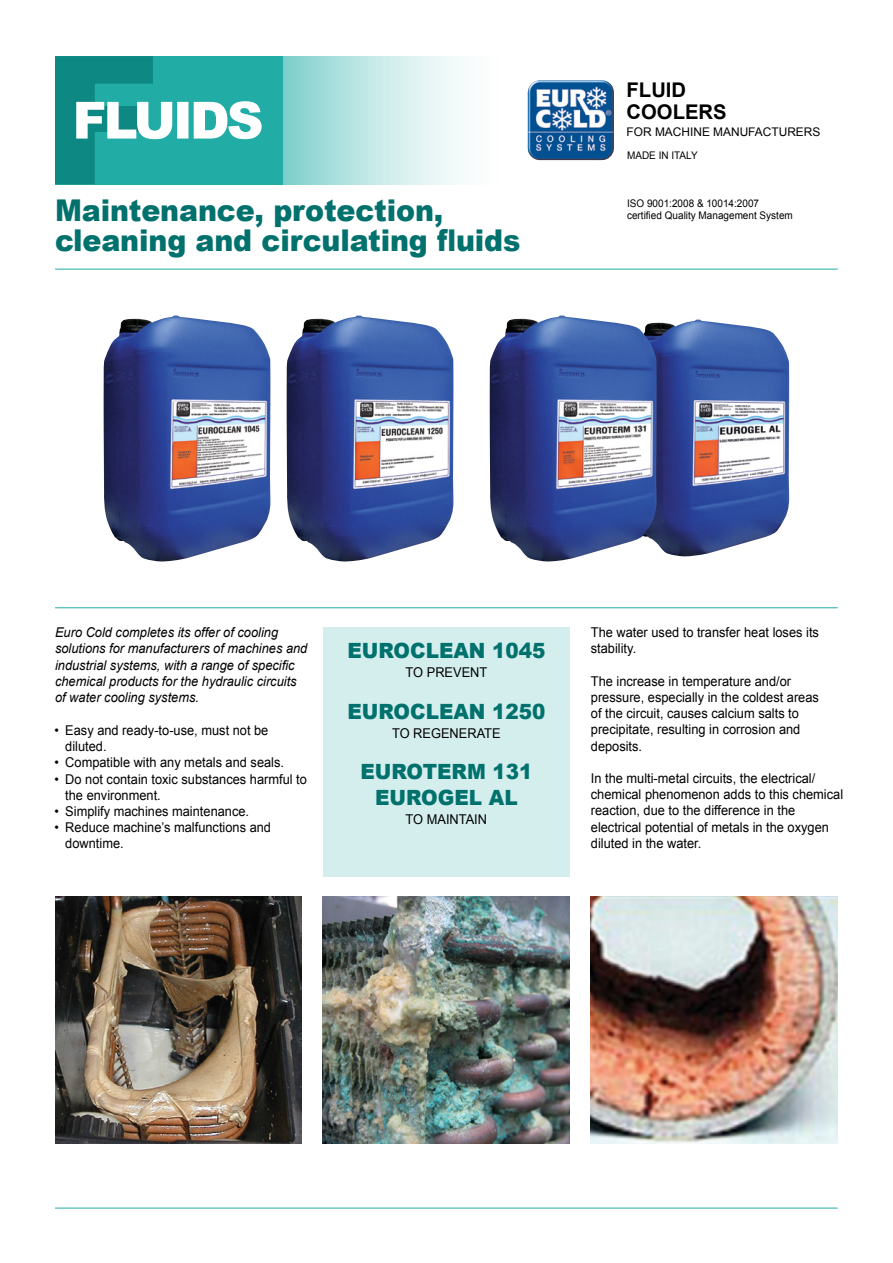
<style>
.page{position:relative;width:893px;height:1263px;background:#fff}
.page>*{position:absolute;margin:0;border:0;box-sizing:border-box;transform-origin:0 0}
.t1{font:900 30px/30px "Arial";letter-spacing:-.005em;color:#00716d;scale:.95 1}
.t2{font:900 21px/25.2px "Arial";color:#00716d;text-align:center;scale:.95 1}
.t3{font:700 20.25px/21.8px "Arial";color:#000}
.t4{font:13.5px/16.2px "Arial";color:#000;scale:.95 1}
.t5{font:italic 13.5px/16.2px "Arial";color:#000;scale:.95 1}
.t6{font:11.85px "Arial";color:#000}
.t7{font:10.5px/12.6px "Arial";color:#000;scale:.95 1}
</style>
<div class="page">
<img style="left:528px;top:80px;width:86px;height:80px">
<hr style="left:55px;top:1208px;width:783px;height:1px;background:#21aca6">
<div style="left:283px;top:56px;width:228px;height:128px;background:linear-gradient(to right,#8ad3d0,#fff)"></div>
<div style="left:55px;top:56px;width:228px;height:128px;background:#21aca6"></div>
<hr style="left:55px;top:607px;width:783px;height:1px;background:#21aca6">
<hr style="left:55px;top:269px;width:783px;height:1px;background:#21aca6">
<svg style="left:55px;top:56px;width:207px;height:128px"></svg>
<img style="left:657px;top:319px;width:132px;height:237px">
<img style="left:490px;top:315px;width:167px;height:247px">
<img style="left:286px;top:315px;width:168px;height:247px">
<img style="left:103px;top:315px;width:167px;height:247px">
<div style="left:323px;top:627px;width:247px;height:250px;background:#d3eeed"></div>
<img style="left:55px;top:897px;width:247px;height:246px">
<img style="left:591px;top:897px;width:246px;height:246px">
<img style="left:323px;top:897px;width:247px;height:246px">
<h1 class="t1" style="left:55px;top:195px;width:491px">Maintenance, protection, cleaning and circulating fluids</h1>
<h3 class="t3" style="left:627px;top:80px;width:102px">FLUID<br>COOLERS</h3>
<p class="t6" style="left:627px;top:124px;width:195px">FOR MACHINE MANUFACTURERS</p>
<p class="t7" style="left:627px;top:149px;width:76px">MADE IN ITALY</p>
<p class="t7" style="left:627px;top:197px;width:176px">ISO 9001:2008 &amp; 10014:2007 certified Quality Management System</p>
<p class="t5" style="left:55px;top:624px;width:267px">Euro Cold completes its offer of cooling solutions for manufacturers of machines and industrial systems, with a range of specific chemical products for the hydraulic circuits of water cooling systems.</p>
<p class="t4" style="left:65px;top:722px;width:215px;text-indent:-11px">• Easy and ready-to-use, must not be diluted.</p>
<p class="t4" style="left:55px;top:755px;width:243px">• Compatible with any metals and seals.</p>
<p class="t4" style="left:65px;top:771px;width:256px;text-indent:-11px">• Do not contain toxic substances harmful to the environment.</p>
<p class="t4" style="left:55px;top:803px;width:206px">• Simplify machines maintenance.</p>
<p class="t4" style="left:65px;top:819px;width:218px;text-indent:-11px">• Reduce machine’s malfunctions and downtime.</p>
<h2 class="t2" style="left:347px;top:637px;width:210px">EUROCLEAN 1045</h2>
<p class="t4" style="left:406px;top:665px;width:88px">TO PREVENT</p>
<h2 class="t2" style="left:347px;top:698px;width:210px">EUROCLEAN 1250</h2>
<p class="t4" style="left:392px;top:725px;width:116px">TO REGENERATE</p>
<h2 class="t2" style="left:360px;top:759px;width:183px">EUROTERM 131<br>EUROGEL AL</h2>
<p class="t4" style="left:406px;top:811px;width:87px">TO MAINTAIN</p>
<p class="t4" style="left:591px;top:624px;width:242px">The water used to transfer heat loses its stability.</p>
<p class="t4" style="left:591px;top:673px;width:242px">The increase in temperature and/or pressure, especially in the coldest areas of the circuit, causes calcium salts to precipitate, resulting in corrosion and deposits.</p>
<p class="t4" style="left:591px;top:770px;width:267px">In the multi-metal circuits, the electrical/ chemical phenomenon adds to this chemical reaction, due to the difference in the electrical potential of metals in the oxygen diluted in the water.</p>
</div>
